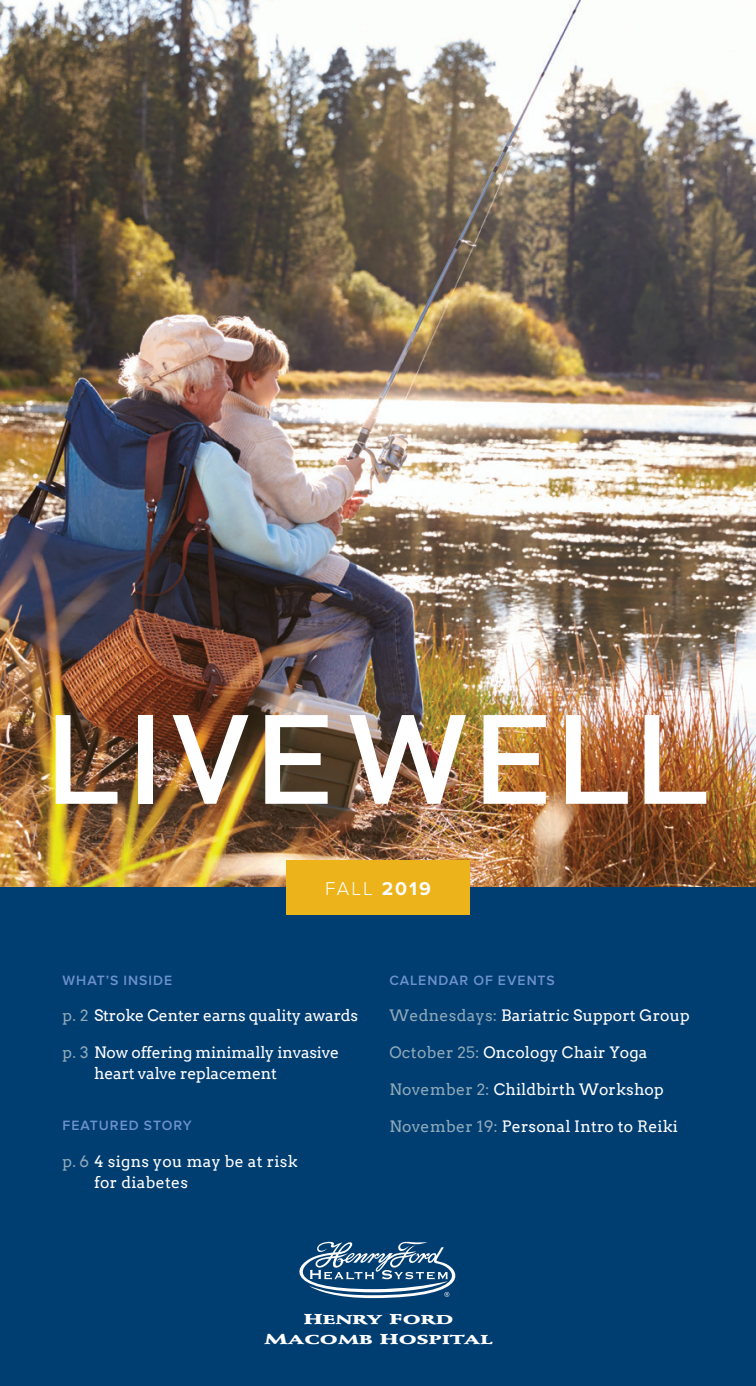
<style>
.page{position:relative;width:756px;height:1386px;background:#fff}
.page>*{position:absolute;margin:0;border:0;box-sizing:border-box;transform-origin:0 0}
.t1{font:300 19.25px "Proxima Nova";color:#fff}
.t2{font:15.75px/21px "Arvo";letter-spacing:.01em;color:#fff}
.t3{font:15.75px/21px "Arvo";letter-spacing:-.01em;color:#fff}
.t4{font:600 14px "Proxima Nova";letter-spacing:.07em;color:#6c91cb}
.t5{font:12.78px "Stempel Schneidler Black SC900";letter-spacing:.005em;color:#fff;scale:1.56 1}
.s1{font-weight:700}
.s2{color:#8fa9b9}
.s3{font-size:14.17px}
</style>
<div class="page">
<img style="left:0;top:0;width:756px;height:888px">
<div style="left:0;top:888px;width:756px;height:498px;background:#003d71"></div>
<div style="left:286px;top:861px;width:184px;height:54px;background:#edb31b"></div>
<svg style="left:299px;top:1241px;width:157px;height:57px"></svg>
<img style="left:56px;top:715px;width:62px;height:89px">
<div style="left:138px;top:715px;width:14px;height:89px;background:#fff"></div>
<img style="left:173px;top:715px;width:76px;height:89px">
<svg style="left:265px;top:715px;width:63px;height:89px"></svg>
<img style="left:350px;top:715px;width:116px;height:89px">
<img style="left:483px;top:715px;width:63px;height:89px">
<img style="left:566px;top:715px;width:62px;height:89px">
<img style="left:645px;top:715px;width:61px;height:89px">
<p class="t1" style="left:325px;top:874px;width:107px">FALL <span class="s1">2019</span></p>
<p class="t4" style="left:63px;top:972px;width:111px">WHAT’S INSIDE</p>
<p class="t3" style="left:63px;top:1005px;width:297px"><span class="s2">p. 2</span> Stroke Center earns quality awards</p>
<p class="t3" style="left:94px;top:1042px;width:247px;text-indent:-32px"><span class="s2">p. 3</span> Now offering minimally invasive heart valve replacement</p>
<p class="t4" style="left:63px;top:1117px;width:131px">FEATURED STORY</p>
<p class="t2" style="left:94px;top:1150px;width:205px;text-indent:-32px"><span class="s2">p. 6</span> 4 signs you may be at risk for diabetes</p>
<p class="t4" style="left:389px;top:972px;width:167px">CALENDAR OF EVENTS</p>
<p class="t2" style="left:389px;top:1005px;width:302px"><span class="s2">Wednesdays:</span> Bariatric Support Group</p>
<p class="t2" style="left:389px;top:1042px;width:260px"><span class="s2">October 25:</span> Oncology Chair Yoga</p>
<p class="t2" style="left:389px;top:1079px;width:276px"><span class="s2">November 2:</span> Childbirth Workshop</p>
<p class="t2" style="left:389px;top:1115px;width:290px"><span class="s2">November 19:</span> Personal Intro to Reiki</p>
<p class="t5" style="left:304px;top:1312px;width:97px"><span class="s3">H</span>ENRY <span class="s3">F</span>ORD</p>
<p class="t5" style="left:264px;top:1331px;width:148px"><span class="s3">M</span>ACOMB <span class="s3">H</span>OSPITAL</p>
</div>
